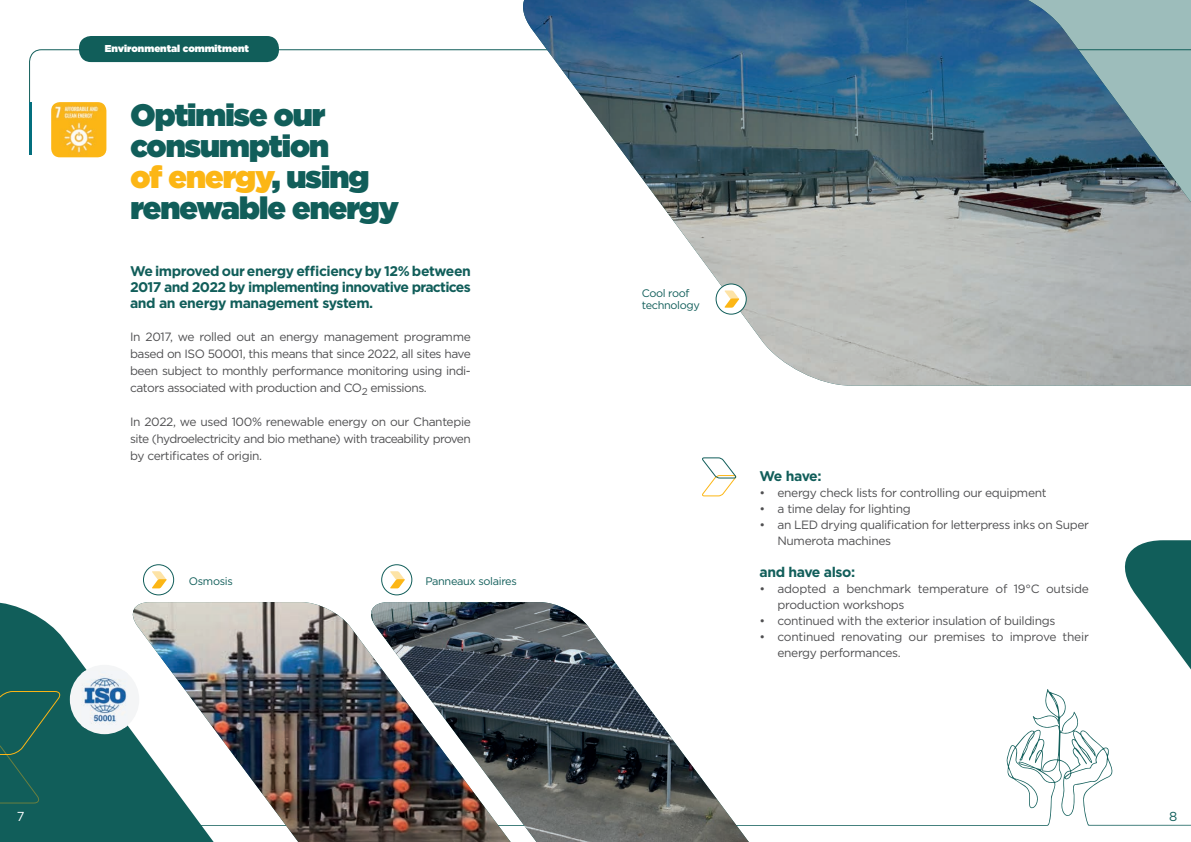
<style>
.page{position:relative;width:1191px;height:842px;background:#fff}
.page>*{position:absolute;margin:0;border:0;box-sizing:border-box;transform-origin:0 0}
.t1{font:900 31px/31px "Gotham";letter-spacing:-.03em;color:#115e5a}
.t2{font:700 14px/16px "Gotham";letter-spacing:-.045em;color:#115e5a;text-align:justify}
.t3{font:13px "Gotham";color:#fff}
.t4{font:13px "Gotham";color:#115e5a}
.t5{font:12px/17px "Gotham";letter-spacing:-.03em;color:#505052}
.t6{font:10.9px/12px "Gotham";letter-spacing:-.03em;color:#115e5a}
.t7{font:900 10px "Gotham";color:#fff}
.s1{color:#fcb615}
</style>
<div class="page">
<svg style="left:29px;top:49px;width:485px;height:102px"></svg>
<svg style="left:0;top:602px;width:128px;height:240px;fill:#115e5a"></svg>
<svg style="left:1124px;top:540px;width:67px;height:130px"></svg>
<svg style="left:71px;top:689px;width:1120px;height:137px"></svg>
<div style="left:70px;top:665px;width:69px;height:69px;background:#f4f5f6;border-radius:50%"></div>
<img style="left:81px;top:671px;width:47px;height:57px">
<svg style="left:702px;top:457px;width:35px;height:40px"></svg>
<img style="left:51px;top:102px;width:55px;height:55px">
<div style="left:0;top:691px;width:62px;height:113px;background:#115e5a"></div>
<div style="left:79px;top:36px;width:200px;height:26px;background:#115e5a;border-radius:12px"></div>
<img style="left:522px;top:0;width:669px;height:386px">
<hr style="left:29px;top:102px;width:3px;height:53px;background:#036f7e">
<svg style="left:749px;top:689px;width:54px;height:137px"></svg>
<img style="left:565px;top:608px;width:184px;height:234px">
<svg style="left:510px;top:602px;width:55px;height:240px;background:#4f575c"></svg>
<img style="left:128px;top:602px;width:382px;height:240px">
<div style="left:381px;top:564px;width:31px;height:31px;border:1px solid #115e5a;border-radius:50%"></div>
<div style="left:143px;top:564px;width:31px;height:31px;border:1px solid #115e5a;border-radius:50%"></div>
<svg style="left:390px;top:571px;width:15px;height:17px"></svg>
<div style="left:716px;top:284px;width:30px;height:30px;background:#fff;border-radius:50%"></div>
<div style="left:715px;top:283px;width:31px;height:32px;border:1px solid #115e5a;border-radius:50%"></div>
<svg style="left:724px;top:290px;width:15px;height:18px"></svg>
<svg style="left:152px;top:571px;width:15px;height:17px"></svg>
<p class="t7" style="left:105px;top:41px;width:146px">Environmental commitment</p>
<h1 class="t1" style="left:130px;top:99px;width:270px">Optimise our consumption<br><span class="s1">of energy</span>, using renewable energy</h1>
<p class="t2" style="left:130px;top:263px;width:342px">We improved our energy efficiency by 12% between 2017 and 2022 by implementing innovative practices and an energy management system.</p>
<p class="t5" style="left:130px;top:328px;width:342px;text-align:justify">In 2017, we rolled out an energy management programme based on ISO 50001, this means that since 2022, all sites have been subject to monthly performance monitoring using indi&shy;cators associated with production and CO<sub>2</sub> emissions.</p>
<p class="t5" style="left:130px;top:413px;width:342px;text-align:justify">In 2022, we used 100% renewable energy on our Chantepie site (hydroelectricity and bio methane) with traceability proven by certificates of origin.</p>
<p class="t6" style="left:189px;top:574px;width:45px">Osmosis</p>
<p class="t6" style="left:425px;top:574px;width:93px">Panneaux solaires</p>
<p class="t6" style="left:642px;top:286px;width:60px">Cool roof technology</p>
<p class="t2" style="left:759px;top:468px;width:64px">We have:</p>
<p class="t5" style="left:759px;top:484px;width:289px">• energy check lists for controlling our equipment</p>
<p class="t5" style="left:759px;top:500px;width:153px">• a time delay for lighting</p>
<p class="t5" style="left:777px;top:517px;width:313px;line-height:16px;text-indent:-18px">• an LED drying qualification for letterpress inks on Super<br>Numerota machines</p>
<p class="t2" style="left:759px;top:564px;width:97px">and have also:</p>
<p class="t5" style="left:777px;top:581px;width:313px;line-height:16px;text-indent:-18px">• adopted a benchmark temperature of 19°C outside production workshops</p>
<p class="t5" style="left:759px;top:612px;width:297px">• continued with the exterior insulation of buildings</p>
<p class="t5" style="left:777px;top:629px;width:313px;line-height:16px;text-indent:-18px">• continued renovating our premises to improve their energy performances.</p>
<p class="t3" style="left:17px;top:808px;width:9px">7</p>
<p class="t4" style="left:1169px;top:808px;width:10px">8</p>
</div>
